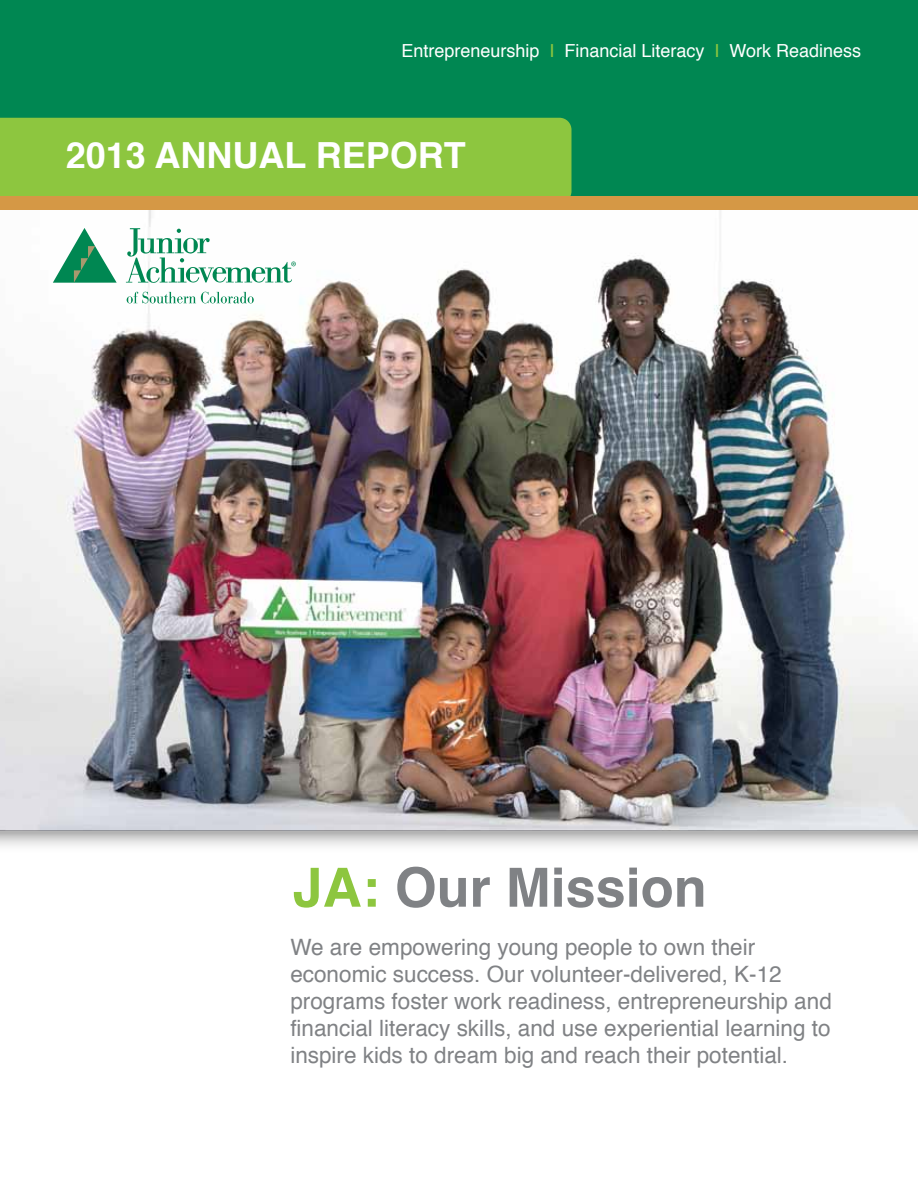
<style>
.page{position:relative;width:918px;height:1188px;background:#fff}
.page>*{position:absolute;margin:0;border:0;box-sizing:border-box;transform-origin:0 0}
.t1{font:700 54px "Helvetica";color:#808285}
.t2{font:700 36px "Helvetica";color:#fff}
.t3{font:22.5px/27px "Helvetica";color:#808285}
.t4{font:18px "Helvetica";color:#fff}
.s1{color:#8dc63f}
</style>
<div class="page">
<div style="left:0;top:0;width:918px;height:830px;background:#008752"></div>
<div style="left:0;top:118px;width:572px;height:79px;background:#8dc63f"></div>
<img style="left:0;top:210px;width:918px;height:620px">
<svg style="left:0;top:830px;width:918px;height:16px;background:#cfcfd0"></svg>
<svg style="left:53px;top:228px;width:64px;height:55px"></svg>
<svg style="left:126px;top:228px;width:170px;height:55px;background:#cee7dd"></svg>
<svg style="left:127px;top:292px;width:127px;height:11px"></svg>
<div style="left:0;top:197px;width:918px;height:13px;background:#d59845"></div>
<p class="t4" style="left:401px;top:37px;width:461px">Entrepreneurship <span class="s1">I</span> Financial Literacy <span class="s1">I</span> Work Readiness</p>
<h2 class="t2" style="left:66px;top:126px;width:402px">2013 ANNUAL REPORT</h2>
<h1 class="t1" style="left:293px;top:844px;width:416px"><span class="s1">JA:</span> Our Mission</h1>
<p class="t3" style="left:290px;top:935px;width:543px">We are empowering young people to own their economic success. Our volunteer-delivered, K-12 programs foster work readiness, entrepreneurship and financial literacy skills, and use experiential learning to inspire kids to dream big and reach their potential.</p>
</div>
